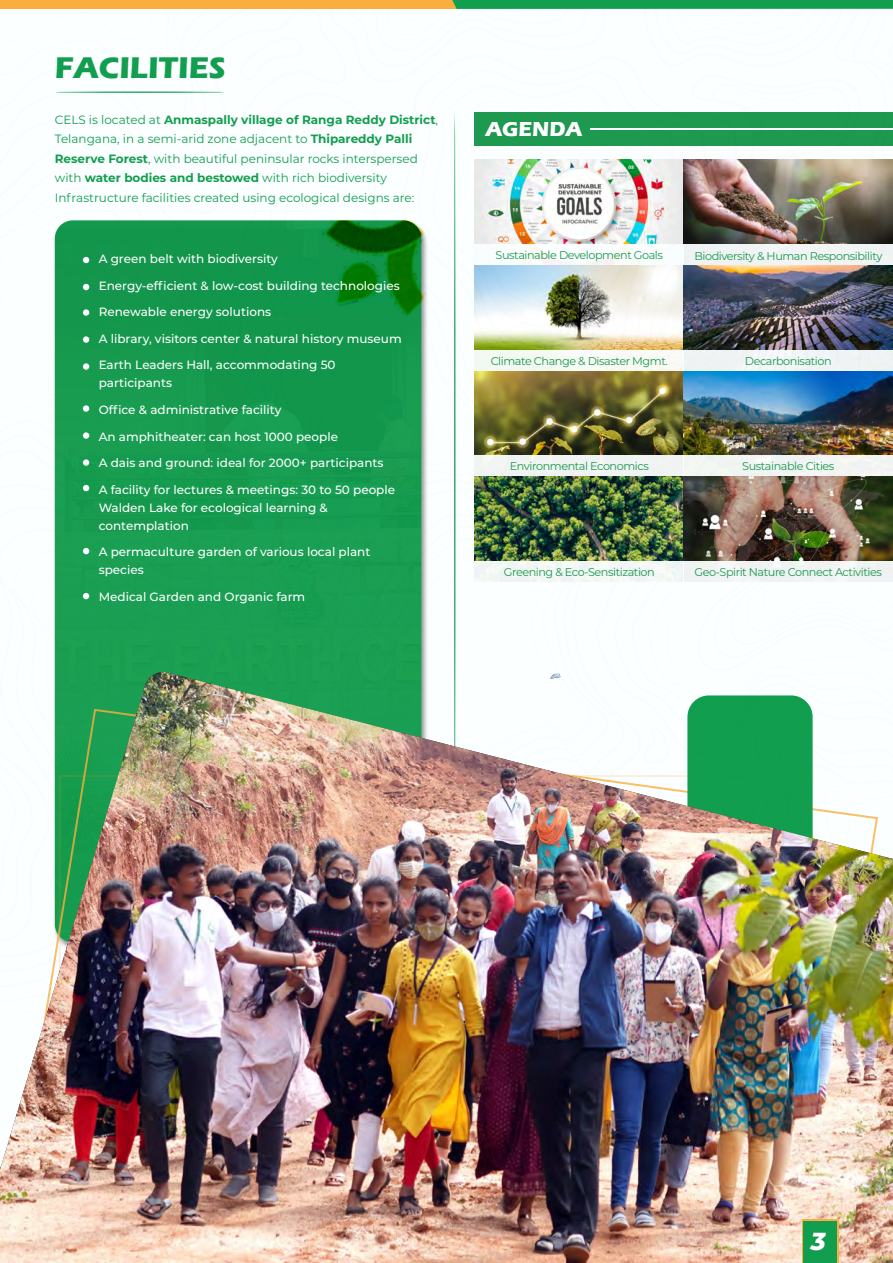
<style>
.page{position:relative;width:893px;height:1263px;background:#fff}
.page>*{position:absolute;margin:0;border:0;box-sizing:border-box;transform-origin:0 0}
.t1{font:700 30.75px "Eras ITC";color:#129e4f}
.t2{font:italic 800 24.6px "Montserrat";color:#fff}
.t3{font:700 20.85px "Eras ITC";color:#fff}
.t4{font:500 12px/18px "Montserrat";color:#fff}
.t5{font:12px/19.5px "Montserrat";color:#129e4f}
.t6{font:11.25px "Montserrat";letter-spacing:-.04em;color:#1b9850}
.s1{font-weight:700}
</style>
<div class="page">
<img style="left:0;top:91px;width:893px;height:1172px">
<div style="left:0;top:0;width:458px;height:9px;background:#faae3f"></div>
<svg style="left:452px;top:0;width:441px;height:9px;background:#169f51"></svg>
<div style="left:802px;top:1219px;width:37px;height:44px;background:#faae3f"></div>
<div style="left:803px;top:1221px;width:34px;height:42px;background:#129e4f"></div>
<h1 class="t1" style="left:55px;top:50px;width:173px">FACILITIES</h1>
<p class="t5" style="left:55px;top:109px;width:385px">CELS is located at <span class="s1">Anmaspally village of Ranga Reddy District</span>, Telangana, in a semi-arid zone adjacent to <span class="s1">Thipareddy Palli Reserve Forest</span>, with beautiful peninsular rocks interspersed with <span class="s1">water bodies and bestowed</span> with rich biodiversity Infrastructure facilities created using ecological designs are:</p>
<p class="t4" style="left:99px;top:250px;width:181px">A green belt with biodiversity</p>
<p class="t4" style="left:99px;top:276px;width:303px">Energy-efficient &amp; low-cost building technologies</p>
<p class="t4" style="left:99px;top:303px;width:174px">Renewable energy solutions</p>
<p class="t4" style="left:99px;top:329px;width:305px">A library, visitors center &amp; natural history museum</p>
<p class="t4" style="left:99px;top:356px;width:238px">Earth Leaders Hall, accommodating 50 participants</p>
<p class="t4" style="left:99px;top:400px;width:184px">Office &amp; administrative facility</p>
<p class="t4" style="left:99px;top:427px;width:241px">An amphitheater: can host 1000 people</p>
<p class="t4" style="left:99px;top:453px;width:286px">A dais and ground: ideal for 2000+ participants</p>
<p class="t4" style="left:99px;top:480px;width:298px">A facility for lectures &amp; meetings: 30 to 50 people<br>Walden Lake for ecological learning &amp; contemplation</p>
<p class="t4" style="left:99px;top:542px;width:273px">A permaculture garden of various local plant species</p>
<p class="t4" style="left:99px;top:587px;width:208px">Medical Garden and Organic farm</p>
<h3 class="t3" style="left:485px;top:117px;width:99px">AGENDA</h3>
<p class="t6" style="left:496px;top:247px;width:169px">Sustainable Development Goals</p>
<p class="t6" style="left:694px;top:248px;width:189px">Biodiversity &amp; Human Responsibility</p>
<p class="t6" style="left:491px;top:353px;width:179px">Climate Change &amp; Disaster Mgmt.</p>
<p class="t6" style="left:745px;top:353px;width:88px">Decarbonisation</p>
<p class="t6" style="left:510px;top:458px;width:141px">Environmental Economics</p>
<p class="t6" style="left:742px;top:458px;width:94px">Sustainable Cities</p>
<p class="t6" style="left:504px;top:564px;width:152px">Greening &amp; Eco-Sensitization</p>
<p class="t6" style="left:695px;top:564px;width:189px">Geo-Spirit Nature Connect Activities</p>
<h2 class="t2" style="left:811px;top:1223px;width:16px">3</h2>
</div>
